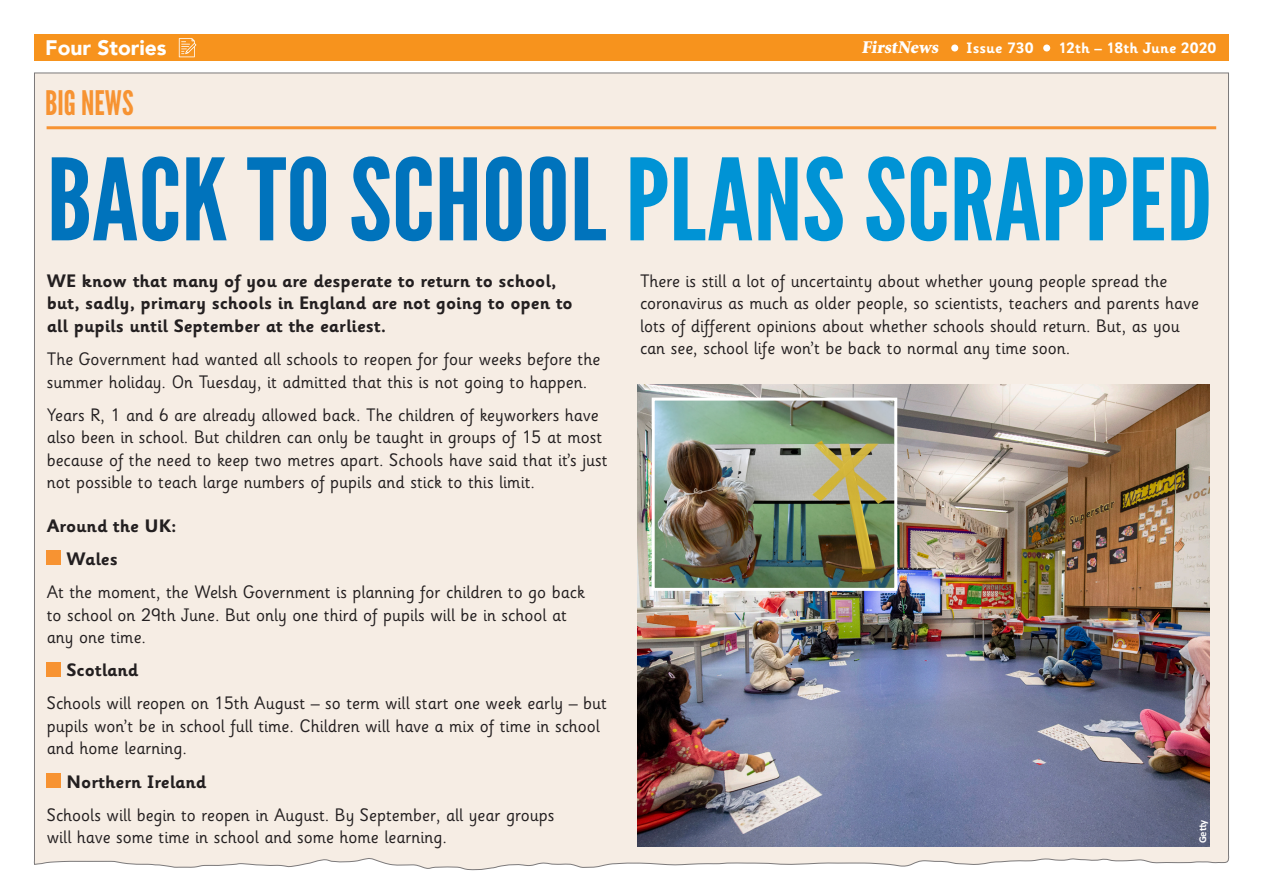
<style>
.page{position:relative;width:1263px;height:893px;background:#fff}
.page>*{position:absolute;margin:0;border:0;box-sizing:border-box;transform-origin:0 0}
.Story_body{font:112.95px "League Gothic";color:#0093d5;scale:1.1 1}
.t1{font:33.75px "League Gothic";color:#f79332}
.t2{font:900 21px "Avenir";color:#fff}
.Story_body-2{font:18px/22.5px "Sassoon Infant Std";color:#231f20}
.Story_body-3{font:700 18px/22.5px "Sassoon Infant Std";color:#231f20}
.t3{font:900 18px "Minion Std";color:#fff}
.t4{font:700 15px "Sassoon Infant Std";letter-spacing:.025em;color:#fff}
.Body{font:700 10.5px "Calibri";color:#fff}
.s1{color:#0073bc}
</style>
<div class="page">
<div style="left:34px;top:72px;width:1195px;height:798px;background:#f6ede4"></div>
<div style="left:34px;top:34px;width:1195px;height:27px;background:#f7931d"></div>
<div style="left:951px;top:45px;width:7px;height:7px;background:#fff;border-radius:50%"></div>
<div style="left:1043px;top:45px;width:7px;height:7px;background:#fff;border-radius:50%"></div>
<svg style="left:179px;top:38px;width:17px;height:19px"></svg>
<div style="left:47px;top:551px;width:14px;height:14px;background:#f79332"></div>
<div style="left:47px;top:662px;width:14px;height:14px;background:#f79332"></div>
<div style="left:47px;top:773px;width:14px;height:15px;background:#f79332"></div>
<hr style="left:47px;top:126px;width:1169px;height:3px;background:#f79332">
<img style="left:638px;top:385px;width:571px;height:461px">
<img style="left:656px;top:402px;width:237px;height:185px">
<div style="left:652px;top:398px;width:245px;height:193px;border:3px solid #fff"></div>
<p class="t2" style="left:45px;top:30px;width:123px">Four Stories</p>
<p class="t3" style="left:861px;top:38px;width:81px">FirstNews</p>
<p class="t4" style="left:966px;top:39px;width:68px">Issue 730</p>
<p class="t4" style="left:1058px;top:39px;width:159px">12th – 18th June 2020</p>
<p class="t1" style="left:45px;top:82px;width:90px">BIG NEWS</p>
<p class="Story_body" style="left:47px;top:133px;width:1061px"><span class="s1">BACK TO SCHOOL</span> PLANS SCRAPPED</p>
<p class="Story_body-3" style="left:47px;top:270px;width:527px">WE know that many of you are desperate to return to school, but, sadly, primary schools in England are not going to open to all pupils until September at the earliest.</p>
<p class="Story_body-2" style="left:47px;top:348px;width:555px">The Government had wanted all schools to reopen for four weeks before the summer holiday. On Tuesday, it admitted that this is not going to happen.</p>
<p class="Story_body-2" style="left:47px;top:404px;width:562px">Years R, 1 and 6 are already allowed back. The children of keyworkers have also been in school. But children can only be taught in groups of 15 at most because of the need to keep two metres apart. Schools have said that it’s just not possible to teach large numbers of pupils and stick to this limit.</p>
<p class="Story_body-3" style="left:47px;top:515px;width:131px">Around the UK:</p>
<p class="Story_body-3" style="left:67px;top:548px;width:53px">Wales</p>
<p class="Story_body-2" style="left:47px;top:581px;width:540px">At the moment, the Welsh Government is planning for children to go back to school on 29th June. But only one third of pupils will be in school at any one time.</p>
<p class="Story_body-3" style="left:67px;top:659px;width:73px">Scotland</p>
<p class="Story_body-2" style="left:47px;top:692px;width:562px">Schools will reopen on 15th August – so term will start one week early – but pupils won’t be in school full time. Children will have a mix of time in school and home learning.</p>
<p class="Story_body-3" style="left:67px;top:770px;width:141px">Northern Ireland</p>
<p class="Story_body-2" style="left:47px;top:804px;width:509px">Schools will begin to reopen in August. By September, all year groups will have some time in school and some home learning.</p>
<p class="Story_body-2" style="left:640px;top:270px;width:560px">There is still a lot of uncertainty about whether young people spread the coronavirus as much as older people, so scientists, teachers and parents have lots of different opinions about whether schools should return. But, as you can see, school life won’t be back to normal any time soon.</p>
<p class="Body" style="left:1196px;top:843px;width:25px;rotate:-90deg">Getty</p>
</div>
